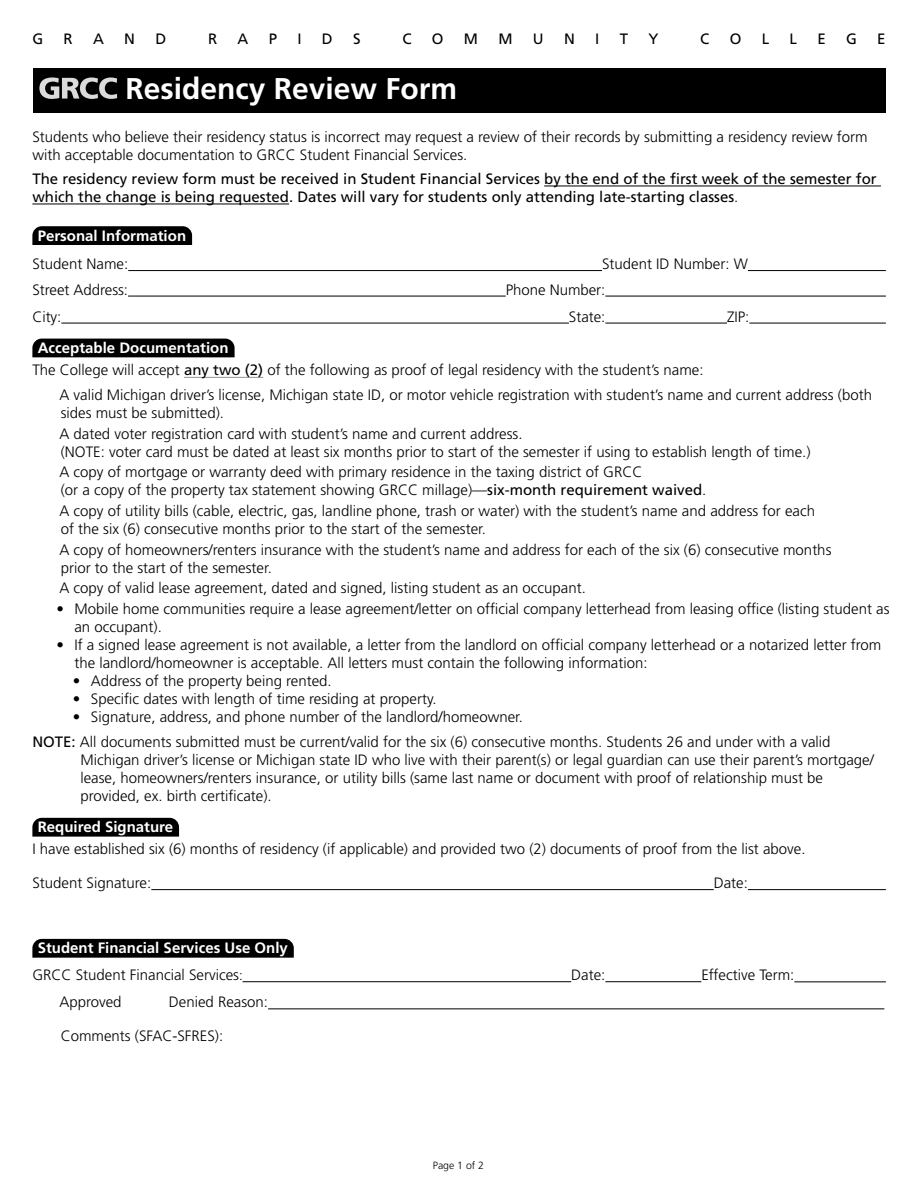
<style>
.page{position:relative;width:918px;height:1188px;background:#fff}
.page>*{position:absolute;margin:0;border:0;box-sizing:border-box;transform-origin:0 0}
.H1_-_Head{font:700 30px "Frutiger LT Std";color:#fff}
.P_-_Body_-_R_boxes{font:300 15px/18px "Frutiger LT Std";color:#000}
.P_-_Body___bullet_li{font:300 15px/18px "Frutiger LT Std";color:#000}
.P_-_Body_-_hanging_i{font:300 15px/18px "Frutiger LT Std";color:#000}
.P_-_Body{font:15px/18px "Frutiger LT Std";color:#000}
.P_-_Body_-_line_afte{font:300 15px "Frutiger LT Std";color:#000}
.P_-_Body-2{font:300 15px/18px "Frutiger LT Std";color:#000}
.H2_-_Thumb_tab{font:700 15px "Frutiger LT Std";color:#fff}
.P_-_Body_-_3_items_4{font:300 15px "Frutiger LT Std";color:#000}
.P_-_Body_-_2_items_5{font:300 15px "Frutiger LT Std";color:#000}
.P_-_Body_-_2_items_4{font:300 15px "Frutiger LT Std";color:#000}
.t1{font:300 10.5px "Frutiger LT Std";color:#000}
.s1{font-weight:300}
.s2{font-weight:400}
.s3{font-size:13.5px}
</style>
<div class="page">
<div style="left:33px;top:68px;width:853px;height:45px;background:#000"></div>
<svg style="left:39px;top:77px;width:78px;height:22px"></svg>
<hr style="left:544px;top:186px;width:337px;height:1px;background:#000">
<hr style="left:32px;top:204px;width:257px;height:1px;background:#000">
<div style="left:32px;top:226px;width:160px;height:19px;background:#000"></div>
<hr style="left:128px;top:270px;width:474px;height:1px;background:#000">
<hr style="left:748px;top:270px;width:138px;height:1px;background:#000">
<hr style="left:128px;top:296px;width:378px;height:1px;background:#000">
<hr style="left:605px;top:296px;width:281px;height:1px;background:#000">
<hr style="left:61px;top:323px;width:508px;height:1px;background:#000">
<hr style="left:605px;top:323px;width:122px;height:1px;background:#000">
<hr style="left:749px;top:323px;width:137px;height:1px;background:#000">
<div style="left:32px;top:339px;width:203px;height:18px;background:#000"></div>
<hr style="left:184px;top:377px;width:79px;height:1px;background:#939598">
<svg style="left:32px;top:818px;width:147px;height:19px;background:#090909"></svg>
<hr style="left:151px;top:889px;width:563px;height:1px;background:#000">
<hr style="left:748px;top:889px;width:138px;height:1px;background:#000">
<div style="left:32px;top:939px;width:262px;height:19px;background:#000"></div>
<hr style="left:243px;top:981px;width:328px;height:1px;background:#000">
<hr style="left:605px;top:981px;width:96px;height:1px;background:#000">
<hr style="left:794px;top:981px;width:92px;height:1px;background:#000">
<hr style="left:268px;top:1008px;width:616px;height:1px;background:#000">
<p class="P_-_Body" style="left:32px;top:30px;width:12px">G</p>
<p class="P_-_Body" style="left:64px;top:30px;width:11px">R</p>
<p class="P_-_Body" style="left:93px;top:30px;width:12px">A</p>
<p class="P_-_Body" style="left:124px;top:30px;width:12px">N</p>
<p class="P_-_Body" style="left:155px;top:30px;width:12px">D</p>
<p class="P_-_Body" style="left:208px;top:30px;width:11px">R</p>
<p class="P_-_Body" style="left:238px;top:30px;width:12px">A</p>
<p class="P_-_Body" style="left:269px;top:30px;width:10px">P</p>
<p class="P_-_Body" style="left:297px;top:30px;width:6px">I</p>
<p class="P_-_Body" style="left:322px;top:30px;width:12px">D</p>
<p class="P_-_Body" style="left:353px;top:30px;width:9px">S</p>
<p class="P_-_Body" style="left:402px;top:30px;width:11px">C</p>
<p class="P_-_Body" style="left:432px;top:30px;width:13px">O</p>
<p class="P_-_Body" style="left:464px;top:30px;width:16px">M</p>
<p class="P_-_Body" style="left:498px;top:30px;width:16px">M</p>
<p class="P_-_Body" style="left:533px;top:30px;width:12px">U</p>
<p class="P_-_Body" style="left:564px;top:30px;width:12px">N</p>
<p class="P_-_Body" style="left:595px;top:30px;width:6px">I</p>
<p class="P_-_Body" style="left:620px;top:30px;width:10px">T</p>
<p class="P_-_Body" style="left:648px;top:30px;width:12px">Y</p>
<p class="P_-_Body" style="left:700px;top:30px;width:11px">C</p>
<p class="P_-_Body" style="left:730px;top:30px;width:13px">O</p>
<p class="P_-_Body" style="left:762px;top:30px;width:9px">L</p>
<p class="P_-_Body" style="left:790px;top:30px;width:9px">L</p>
<p class="P_-_Body" style="left:817px;top:30px;width:10px">E</p>
<p class="P_-_Body" style="left:846px;top:30px;width:12px">G</p>
<p class="P_-_Body" style="left:877px;top:30px;width:10px">E</p>
<h1 class="H1_-_Head" style="left:126px;top:71px;width:333px">Residency Review Form</h1>
<p class="P_-_Body-2" style="left:32px;top:128px;width:837px">Students who believe their residency status is incorrect may request a review of their records by submitting a residency review form with acceptable documentation to GRCC Student Financial Services.</p>
<p class="P_-_Body" style="left:32px;top:170px;width:846px">The residency review form must be received in Student Financial Services by the end of the first week of the semester for which the change is being requested. Dates will vary for students only attending late-starting classes<span class="s1">.</span></p>
<h2 class="H2_-_Thumb_tab" style="left:38px;top:227px;width:150px">Personal Information</h2>
<p class="P_-_Body_-_2_items_5" style="left:32px;top:255px;width:97px">Student Name:</p>
<p class="P_-_Body_-_2_items_5" style="left:602px;top:255px;width:147px">Student ID Number: W</p>
<p class="P_-_Body_-_2_items_4" style="left:32px;top:281px;width:97px">Street Address:</p>
<p class="P_-_Body_-_2_items_4" style="left:506px;top:281px;width:101px">Phone Number:</p>
<p class="P_-_Body_-_3_items_4" style="left:32px;top:308px;width:31px">City:</p>
<p class="P_-_Body_-_3_items_4" style="left:569px;top:308px;width:38px">State:</p>
<p class="P_-_Body_-_3_items_4" style="left:727px;top:308px;width:24px">ZIP:</p>
<h2 class="H2_-_Thumb_tab" style="left:38px;top:339px;width:192px">Acceptable Documentation</h2>
<p class="P_-_Body_-_line_afte" style="left:32px;top:361px;width:673px">The College will accept <span class="s2">any two (2)</span> of the following as proof of legal residency with the student’s name:</p>
<p class="P_-_Body_-_R_boxes" style="left:59px;top:386px;width:814px">A valid Michigan driver’s license, Michigan state ID, or motor vehicle registration with student’s name and current address (both sides must be submitted).</p>
<p class="P_-_Body_-_R_boxes" style="left:59px;top:425px;width:753px">A dated voter registration card with student’s name and current address.<br>(NOTE: voter card must be dated at least six months prior to start of the semester if using to establish length of time.)</p>
<p class="P_-_Body_-_R_boxes" style="left:59px;top:463px;width:649px">A copy of mortgage or warranty deed with primary residence in the taxing district of GRCC<br>(or a copy of the property tax statement showing GRCC millage)—<span class="s2">six-month requirement waived</span>.</p>
<p class="P_-_Body_-_R_boxes" style="left:59px;top:502px;width:757px">A copy of utility bills (cable, electric, gas, landline phone, trash or water) with the student’s name and address for each of the six (6) consecutive months prior to the start of the semester.</p>
<p class="P_-_Body_-_R_boxes" style="left:59px;top:541px;width:774px">A copy of homeowners/renters insurance with the student’s name and address for each of the six (6) consecutive months prior to the start of the semester.</p>
<p class="P_-_Body_-_R_boxes" style="left:59px;top:579px;width:528px">A copy of valid lease agreement, dated and signed, listing student as an occupant.</p>
<p class="P_-_Body___bullet_li" style="left:74px;top:600px;width:817px;text-indent:-18px">• Mobile home communities require a lease agreement/letter on official company letterhead from leasing office (listing student as an occupant).</p>
<p class="P_-_Body___bullet_li" style="left:74px;top:636px;width:809px;text-indent:-18px">• If a signed lease agreement is not available, a letter from the landlord on official company letterhead or a notarized letter from the landlord/homeowner is acceptable. All letters must contain the following information:</p>
<p class="P_-_Body___bullet_li" style="left:73px;top:672px;width:260px">• Address of the property being rented.</p>
<p class="P_-_Body___bullet_li" style="left:73px;top:690px;width:365px">• Specific dates with length of time residing at property.</p>
<p class="P_-_Body___bullet_li" style="left:73px;top:708px;width:452px">• Signature, address, and phone number of the landlord/homeowner.</p>
<p class="P_-_Body_-_hanging_i" style="left:80px;top:733px;width:795px;text-indent:-48px"><span class="s2">NOTE:</span> All documents submitted must be current/valid for the six (6) consecutive months. Students 26 and under with a valid Michigan driver’s license or Michigan state ID who live with their parent(s) or legal guardian can use their parent’s mortgage/ lease, homeowners/renters insurance, or utility bills (same last name or document with proof of relationship must be provided, ex. birth certificate).</p>
<h2 class="H2_-_Thumb_tab" style="left:38px;top:818px;width:137px">Required Signature</h2>
<p class="P_-_Body_-_line_afte" style="left:32px;top:841px;width:775px">I have established six (6) months of residency (if applicable) and provided two (2) documents of proof from the list above.</p>
<p class="P_-_Body_-_2_items_5" style="left:32px;top:874px;width:120px">Student Signature:</p>
<p class="P_-_Body_-_2_items_5" style="left:714px;top:874px;width:36px">Date:</p>
<h2 class="H2_-_Thumb_tab" style="left:38px;top:939px;width:252px">Student Financial Services Use Only</h2>
<p class="P_-_Body_-_3_items_4" style="left:32px;top:967px;width:212px">GRCC Student Financial Services<span class="s3">:</span></p>
<p class="P_-_Body_-_3_items_4" style="left:571px;top:967px;width:36px">Date:</p>
<p class="P_-_Body_-_3_items_4" style="left:701px;top:967px;width:95px">Effective Term:</p>
<p class="P_-_Body_-_R_boxes" style="left:59px;top:993px;width:64px">Approved</p>
<p class="P_-_Body_-_R_boxes" style="left:169px;top:993px;width:101px">Denied Reason:</p>
<p class="P_-_Body_-_hanging_i" style="left:61px;top:1027px;width:164px">Comments (SFAC-SFRES):</p>
<p class="t1" style="left:433px;top:1160px;width:53px">Page 1 of 2</p>
</div>
